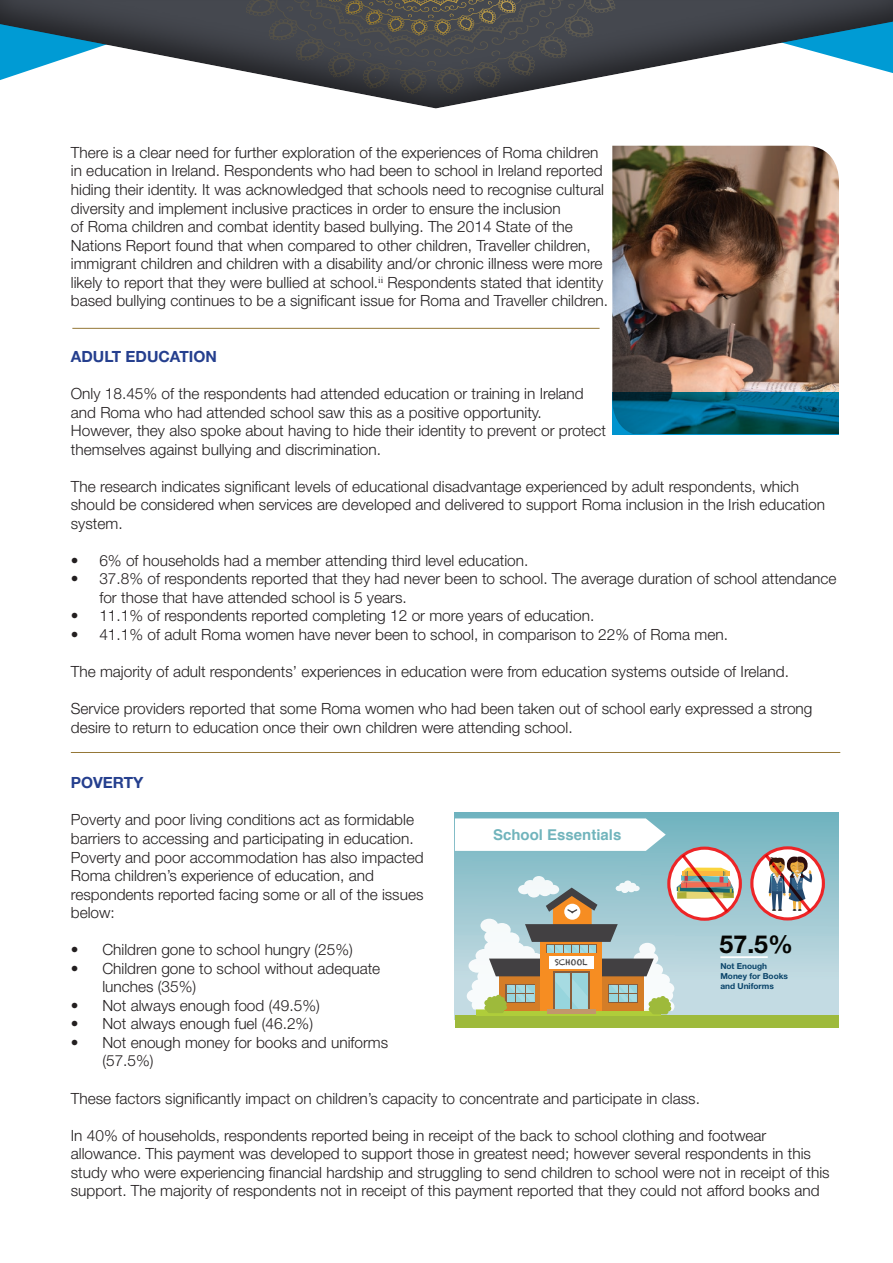
<style>
.page{position:relative;width:893px;height:1263px;background:#fff}
.page>*{position:absolute;margin:0;border:0;box-sizing:border-box;transform-origin:0 0}
.t1{font:700 24.75px "Helvetica Neue";color:#040503}
.t2{font:300 15.45px/18.6px "Helvetica Neue";color:#231f20}
.t3{font:700 15.45px "Helvetica Neue";color:#253f8e}
.t4{font:700 14.85px "Helvetica";color:#71b4bc}
.t5{font:700 8.25px/9.9px "Helvetica Neue";color:#094369}
.t6{font:8.25px "Chalkduster";color:#424042}
</style>
<div class="page">
<div style="left:0;top:0;width:893px;height:110px;background:#231f20;opacity:.65"></div>
<svg style="left:246px;top:0;width:369px;height:94px;background:#515253"></svg>
<hr style="left:72px;top:328px;width:528px;height:1px;background:#957737">
<hr style="left:71px;top:752px;width:769px;height:1px;background:#957737">
<div style="left:455px;top:813px;width:383px;height:207px;background:linear-gradient(to bottom,#78aab5,#d1e1e8)"></div>
<div style="left:455px;top:1015px;width:383px;height:12px;background:#9eba3b"></div>
<div style="left:477px;top:1009px;width:184px;height:7px;background:#afcd3a"></div>
<svg style="left:752px;top:848px;width:71px;height:71px"></svg>
<svg style="left:455px;top:818px;width:357px;height:196px"></svg>
<img style="left:612px;top:146px;width:227px;height:246px">
<svg style="left:612px;top:392px;width:227px;height:43px;background:#006280"></svg>
<p class="t2" style="left:71px;top:143px;width:539px">There is a clear need for further exploration of the experiences of Roma children in education in Ireland. Respondents who had been to school in Ireland reported hiding their identity. It was acknowledged that schools need to recognise cultural diversity and implement inclusive practices in order to ensure the inclusion<br>of Roma children and combat identity based bullying. The 2014 State of the Nations Report found that when compared to other children, Traveller children, immigrant children and children with a disability and/or chronic illness were more likely to report that they were bullied at school.<sup>ii</sup> Respondents stated that identity based bullying continues to be a significant issue for Roma and Traveller children.</p>
<p class="t3" style="left:71px;top:347px;width:147px">ADULT EDUCATION</p>
<p class="t2" style="left:71px;top:384px;width:537px">Only 18.45% of the respondents had attended education or training in Ireland and Roma who had attended school saw this as a positive opportunity.<br>However, they also spoke about having to hide their identity to prevent or protect themselves against bullying and discrimination.</p>
<p class="t2" style="left:71px;top:476px;width:756px">The research indicates significant levels of educational disadvantage experienced by adult respondents, which should be considered when services are developed and delivered to support Roma inclusion in the Irish education system.</p>
<p class="t2" style="left:71px;top:551px;width:459px">• 6% of households had a member attending third level education.</p>
<p class="t2" style="left:99px;top:569px;width:739px;text-indent:-29px">• 37.8% of respondents reported that they had never been to school. The average duration of school attendance for those that have attended school is 5 years.</p>
<p class="t2" style="left:71px;top:606px;width:525px">• 11.1% of respondents reported completing 12 or more years of education.</p>
<p class="t2" style="left:71px;top:625px;width:659px">• 41.1% of adult Roma women have never been to school, in comparison to 22% of Roma men.</p>
<p class="t2" style="left:71px;top:662px;width:720px">The majority of adult respondents’ experiences in education were from education systems outside of Ireland.</p>
<p class="t2" style="left:71px;top:699px;width:743px">Service providers reported that some Roma women who had been taken out of school early expressed a strong desire to return to education once their own children were attending school.</p>
<p class="t3" style="left:71px;top:773px;width:74px">POVERTY</p>
<p class="t2" style="left:71px;top:810px;width:354px">Poverty and poor living conditions act as formidable barriers to accessing and participating in education.<br>Poverty and poor accommodation has also impacted Roma children’s experience of education, and respondents reported facing some or all of the issues below:</p>
<p class="t2" style="left:71px;top:940px;width:283px">• Children gone to school hungry (25%)</p>
<p class="t2" style="left:102px;top:959px;width:279px;text-indent:-32px">• Children gone to school without adequate lunches (35%)</p>
<p class="t2" style="left:71px;top:996px;width:251px">• Not always enough food (49.5%)</p>
<p class="t2" style="left:71px;top:1014px;width:244px">• Not always enough fuel (46.2%)</p>
<p class="t2" style="left:102px;top:1033px;width:287px;text-indent:-32px">• Not enough money for books and uniforms (57.5%)</p>
<p class="t2" style="left:71px;top:1088px;width:631px">These factors significantly impact on children’s capacity to concentrate and participate in class.</p>
<p class="t2" style="left:71px;top:1125px;width:760px">In 40% of households, respondents reported being in receipt of the back to school clothing and footwear allowance. This payment was developed to support those in greatest need; however several respondents in this study who were experiencing financial hardship and struggling to send children to school were not in receipt of this support. The majority of respondents not in receipt of this payment reported that they could not afford books and</p>
<p class="t4" style="left:493px;top:823px;width:130px">School Essentials</p>
<h1 class="t1" style="left:720px;top:929px;width:75px">57.5%</h1>
<p class="t6" style="left:555px;top:958px;width:35px">SCHOOL</p>
<p class="t5" style="left:720px;top:960px;width:69px">Not Enough<br>Money for Books and Uniforms</p>
</div>
